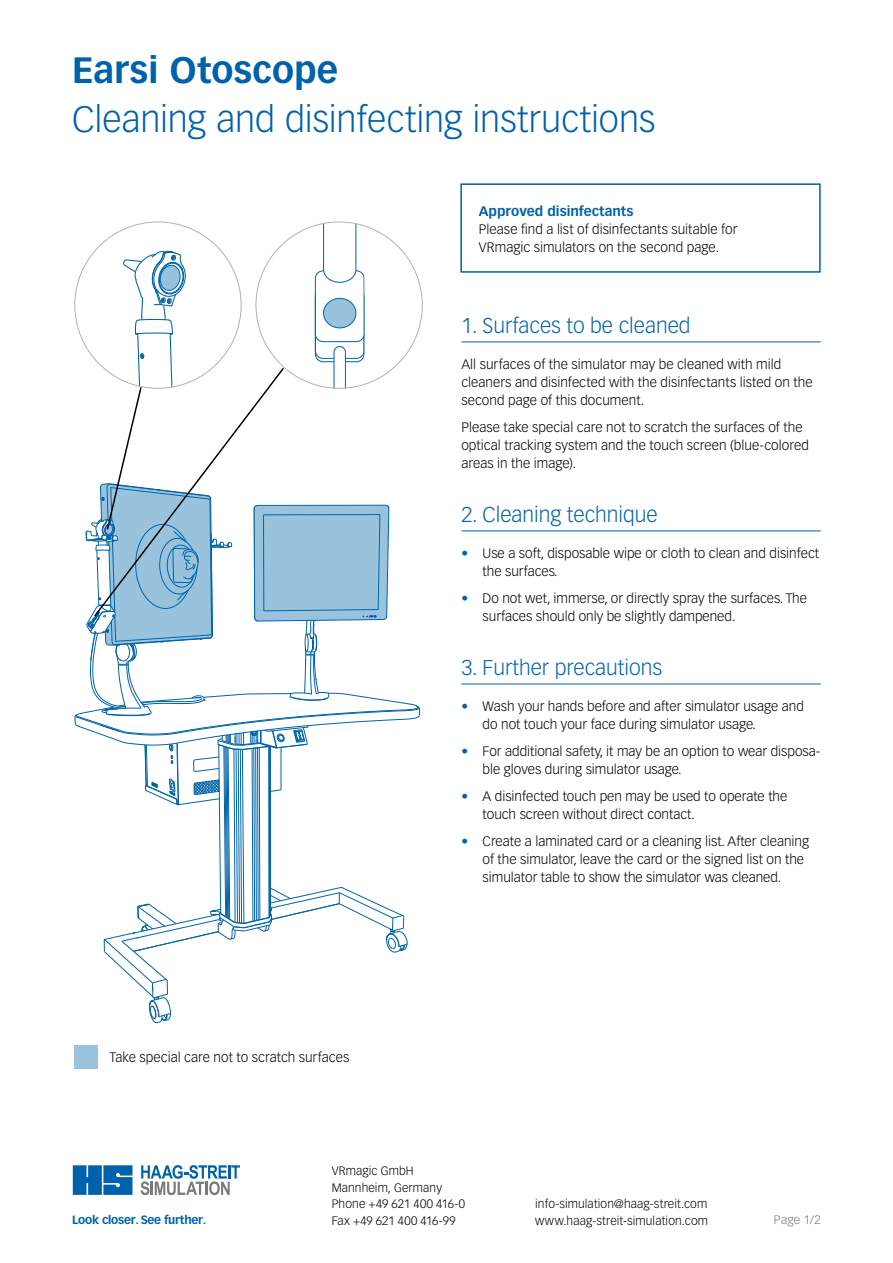
<style>
.page{position:relative;width:893px;height:1263px;background:#fff}
.page>*{position:absolute;margin:0;border:0;box-sizing:border-box;transform-origin:0 0}
.t1{font:300 36px "Vectora LT Pro";letter-spacing:-.005em;color:#0061ad}
.t2{font:700 36px "Vectora LT Pro";color:#0061ad}
.t3{font:300 21px "Vectora LT Pro";color:#0061ad}
.t4{font:300 13.5px/18px "Vectora LT Pro";color:#000}
.t5{font:700 13.5px "Vectora LT Pro";color:#0061ad}
.t6{font:300 12px/16.5px "Vectora LT Pro";letter-spacing:.01em;color:#000}
.t7{font:300 12px "Vectora LT Pro";color:#7c7b7b}
.t8{font:700 11.7px "Vectora LT Pro";letter-spacing:-.02em;color:#0061ad}
.s1{font-family:"Univers LT Std";color:#0061ad}
</style>
<div class="page">
<svg style="left:73px;top:1165px;width:59px;height:30px;background:#1970b4"></svg>
<svg style="left:141px;top:1165px;width:99px;height:30px"></svg>
<hr style="left:461px;top:342px;width:360px;height:1px;background:#0061ad">
<hr style="left:461px;top:531px;width:360px;height:1px;background:#0061ad">
<hr style="left:461px;top:684px;width:360px;height:1px;background:#0061ad">
<div style="left:460px;top:183px;width:361px;height:90px;border:2px solid #0061ad"></div>
<svg style="left:75px;top:222px;width:345px;height:802px"></svg>
<svg style="left:93px;top:366px;width:192px;height:252px"></svg>
<div style="left:75px;top:1045px;width:23px;height:23px;background:#9ac3dc"></div>
<h1 class="t2" style="left:72px;top:48px;width:267px">Earsi Otoscope</h1>
<h1 class="t1" style="left:72px;top:98px;width:585px">Cleaning and disinfecting instructions</h1>
<p class="t5" style="left:479px;top:203px;width:156px">Approved disinfectants</p>
<p class="t4" style="left:479px;top:220px;width:260px">Please find a list of disinfectants suitable for<br>VRmagic simulators on the second page.</p>
<p class="t4" style="left:110px;top:1048px;width:241px">Take special care not to scratch surfaces</p>
<h2 class="t3" style="left:461px;top:313px;width:231px">1. Surfaces to be cleaned</h2>
<p class="t4" style="left:461px;top:355px;width:353px">All surfaces of the simulator may be cleaned with mild cleaners and disinfected with the disinfectants listed on the second page of this document.</p>
<p class="t4" style="left:461px;top:418px;width:349px">Please take special care not to scratch the surfaces of the optical tracking system and the touch screen (blue-colored areas in the image).</p>
<h2 class="t3" style="left:461px;top:502px;width:198px">2. Cleaning technique</h2>
<p class="t4" style="left:483px;top:544px;width:338px;text-indent:-21px"><span class="s1">•</span> Use a soft, disposable wipe or cloth to clean and disinfect the surfaces.</p>
<p class="t4" style="left:483px;top:589px;width:326px;text-indent:-21px"><span class="s1">•</span> Do not wet, immerse, or directly spray the surfaces. The surfaces should only be slightly dampened.</p>
<h2 class="t3" style="left:461px;top:655px;width:202px">3. Further precautions</h2>
<p class="t4" style="left:483px;top:697px;width:323px;text-indent:-21px"><span class="s1">•</span> Wash your hands before and after simulator usage and do not touch your face during simulator usage.</p>
<p class="t4" style="left:483px;top:742px;width:339px;text-indent:-21px"><span class="s1">•</span> For additional safety, it may be an option to wear disposa&shy;ble gloves during simulator usage.</p>
<p class="t4" style="left:483px;top:787px;width:306px;text-indent:-21px"><span class="s1">•</span> A disinfected touch pen may be used to operate the touch screen without direct contact.</p>
<p class="t4" style="left:483px;top:832px;width:328px;text-indent:-21px"><span class="s1">•</span> Create a laminated card or a cleaning list. After cleaning of the simulator, leave the card or the signed list on the simulator table to show the simulator was cleaned.</p>
<p class="t6" style="left:332px;top:1163px;width:135px">VRmagic GmbH<br>Mannheim, Germany<br>Phone +49 621 400 416-0<br>Fax +49 621 400 416-99</p>
<p class="t6" style="left:535px;top:1196px;width:174px">info-simulation@haag-streit.com www.haag-streit-simulation.com</p>
<p class="t8" style="left:72px;top:1213px;width:136px">Look closer. See further.</p>
<p class="t7" style="left:774px;top:1212px;width:48px">Page 1/2</p>
</div>
